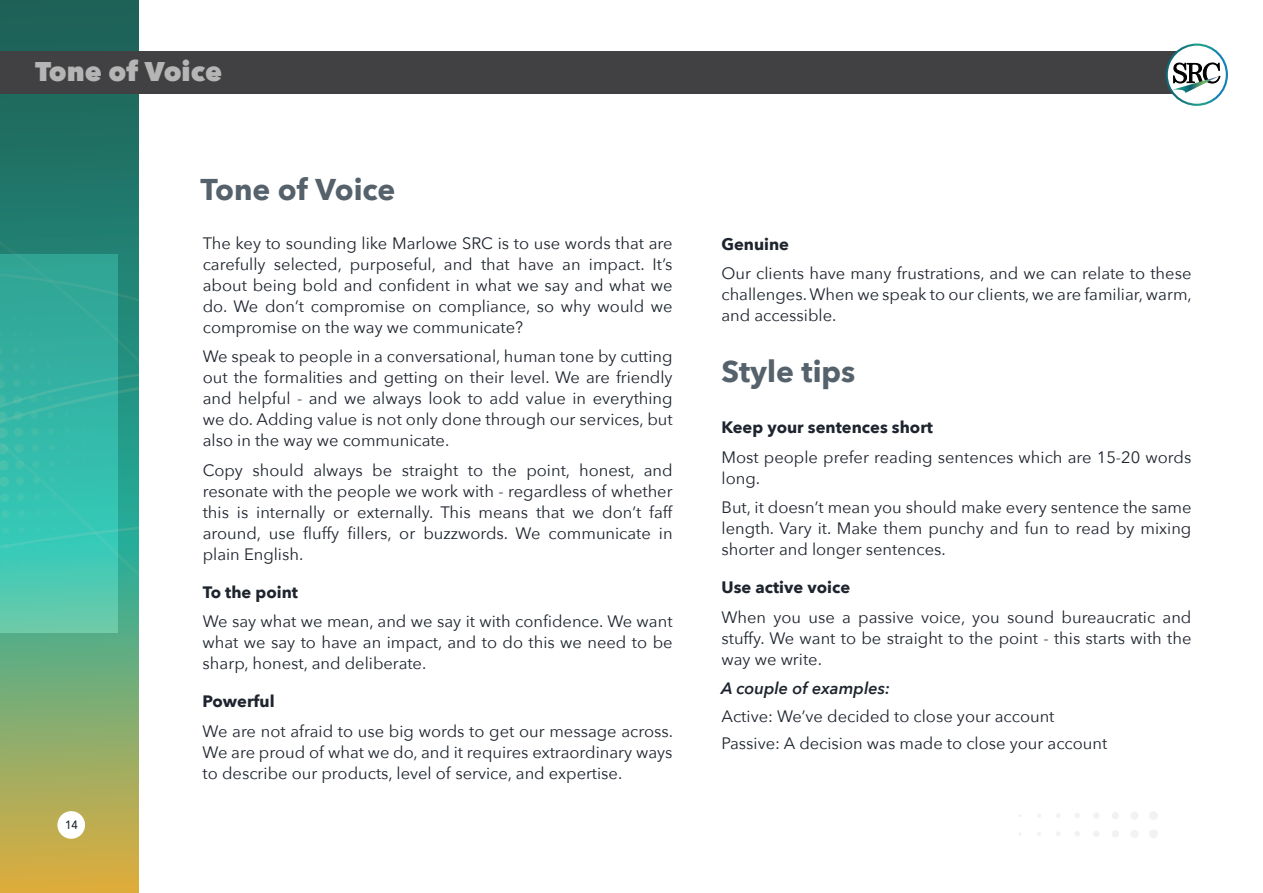
<style>
.page{position:relative;width:1263px;height:893px;background:#fff}
.page>*{position:absolute;margin:0;border:0;box-sizing:border-box;transform-origin:0 0}
.t1{font:700 30px "Avenir Next";color:#55626c}
.t2{font:800 27px "Avenir Next";color:#b5b5b5}
.t3{font:16.5px/21px "Avenir Next";color:#1e242d;text-align:justify}
.t4{font:700 16.5px "Avenir Next";color:#1e242d}
.t5{font:italic 600 16.5px "Avenir Next";color:#1e242d}
.t6{font:500 12px "Avenir Next";color:#1e242d;scale:.91 1}
</style>
<div class="page">
<svg style="left:0;top:0;width:138px;height:893px;background:#50a180"></svg>
<div style="left:57px;top:811px;width:28px;height:28px;background:#fff;border-radius:50%"></div>
<div style="left:0;top:51px;width:1201px;height:43px;background:#414042"></div>
<svg style="left:1167px;top:45px;width:60px;height:60px"></svg>
<div style="left:1165px;top:44px;width:63px;height:62px;border:2px solid #fff;border-radius:50%"></div>
<svg style="left:1173px;top:63px;width:47px;height:20px"></svg>
<img style="left:1172px;top:76px;width:47px;height:17px">
<div style="left:1149px;top:829px;width:9px;height:9px;background:#f1f2f3;border-radius:50%"></div>
<div style="left:1130px;top:830px;width:8px;height:8px;background:#f1f2f3;border-radius:50%"></div>
<div style="left:1112px;top:830px;width:7px;height:7px;background:#f1f2f3;border-radius:50%"></div>
<div style="left:1093px;top:830px;width:6px;height:7px;background:#f1f2f3;border-radius:50%"></div>
<svg style="left:1075px;top:831px;width:5px;height:5px"></svg>
<svg style="left:1056px;top:832px;width:4px;height:4px"></svg>
<div style="left:1149px;top:811px;width:9px;height:9px;background:#f1f2f3;border-radius:50%"></div>
<div style="left:1130px;top:811px;width:8px;height:9px;background:#f1f2f3;border-radius:50%"></div>
<div style="left:1112px;top:812px;width:7px;height:7px;background:#f1f2f3;border-radius:50%"></div>
<div style="left:1093px;top:812px;width:6px;height:7px;background:#f1f2f3;border-radius:50%"></div>
<svg style="left:1075px;top:813px;width:5px;height:5px"></svg>
<svg style="left:1056px;top:813px;width:4px;height:5px"></svg>
<h2 class="t2" style="left:35px;top:55px;width:188px">Tone of Voice</h2>
<p class="t6" style="left:65px;top:815px;width:16px">14</p>
<h1 class="t1" style="left:201px;top:164px;width:196px">Tone of Voice</h1>
<p class="t3" style="left:203px;top:232px;width:471px">The key to sounding like Marlowe SRC is to use words that are carefully selected, purposeful, and that have an impact. It’s about being bold and confident in what we say and what we do. We don’t compromise on compliance, so why would we compromise on the way we communicate?</p>
<p class="t3" style="left:203px;top:345px;width:471px">We speak to people in a conversational, human tone by cutting out the formalities and getting on their level. We are friendly and helpful - and we always look to add value in everything we do. Adding value is not only done through our services, but also in the way we communicate.</p>
<p class="t3" style="left:203px;top:459px;width:471px">Copy should always be straight to the point, honest, and resonate with the people we work with - regardless of whether this is internally or externally. This means that we don’t faff around, use fluffy fillers, or buzzwords. We communicate in plain English.</p>
<p class="t4" style="left:203px;top:578px;width:97px">To the point</p>
<p class="t3" style="left:203px;top:610px;width:471px">We say what we mean, and we say it with confidence. We want what we say to have an impact, and to do this we need to be sharp, honest, and deliberate.</p>
<p class="t4" style="left:203px;top:687px;width:73px">Powerful</p>
<p class="t3" style="left:203px;top:720px;width:472px">We are not afraid to use big words to get our message across.<br>We are proud of what we do, and it requires extraordinary ways to describe our products, level of service, and expertise.</p>
<p class="t4" style="left:721px;top:230px;width:69px">Genuine</p>
<p class="t3" style="left:721px;top:262px;width:472px">Our clients have many frustrations, and we can relate to these challenges. When we speak to our clients, we are familiar, warm, and accessible.</p>
<h1 class="t1" style="left:721px;top:346px;width:135px">Style tips</h1>
<p class="t4" style="left:721px;top:413px;width:213px">Keep your sentences short</p>
<p class="t3" style="left:721px;top:446px;width:471px">Most people prefer reading sentences which are 15-20 words long.</p>
<p class="t3" style="left:721px;top:496px;width:471px">But, it doesn’t mean you should make every sentence the same length. Vary it. Make them punchy and fun to read by mixing shorter and longer sentences.</p>
<p class="t4" style="left:721px;top:573px;width:130px">Use active voice</p>
<p class="t3" style="left:721px;top:606px;width:471px">When you use a passive voice, you sound bureaucratic and stuffy. We want to be straight to the point - this starts with the way we write.</p>
<p class="t5" style="left:721px;top:675px;width:170px">A couple of examples:</p>
<p class="t3" style="left:721px;top:702px;width:387px;line-height:27.3px">Active: We’ve decided to close your account<br>Passive: A decision was made to close your account</p>
</div>
